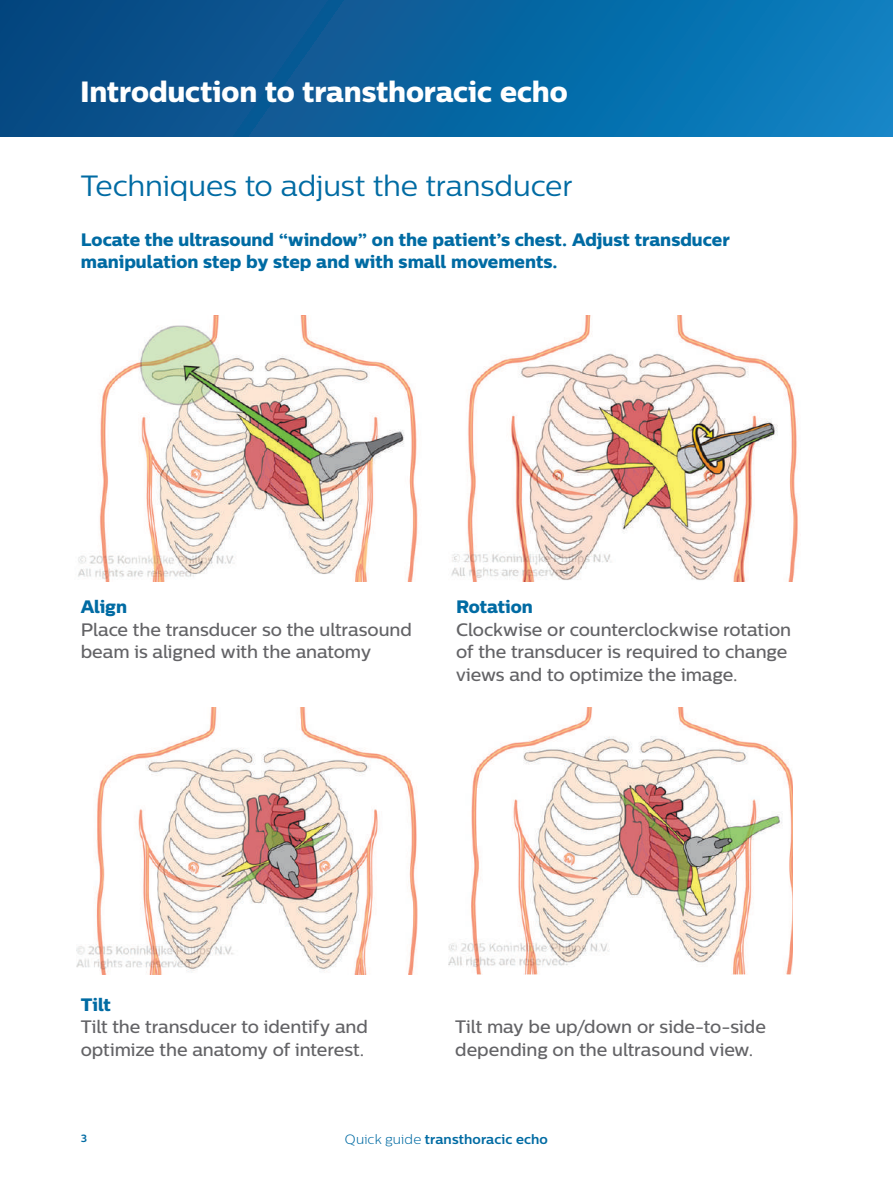
<style>
.page{position:relative;width:893px;height:1188px;background:#fff}
.page>*{position:absolute;margin:0;border:0;box-sizing:border-box;transform-origin:0 0}
.t1{font:29.25px "Centrale Sans X Bold";letter-spacing:-.005em;color:#fff}
.t2{font:29.25px "Centrale Sans";letter-spacing:-.005em;color:#006ba3}
.t3{font:500 18px/22.5px "Centrale Sans";letter-spacing:-.005em;color:#636366}
.t4{font:18px/22.5px "Centrale Sans X Bold";letter-spacing:-.005em;color:#006ba3}
.t5{font:700 13.5px "Centrale Sans";letter-spacing:.01em;color:#006ba3}
.t6{font:700 10.5px "Centrale Sans";color:#006ba3}
.s1{font-weight:300}
</style>
<div class="page">
<div style="left:0;top:0;width:893px;height:136px;background:linear-gradient(to right,#09467f,#0b82c2)"></div>
<img style="left:78px;top:315px;width:340px;height:267px">
<img style="left:451px;top:315px;width:348px;height:267px">
<img style="left:448px;top:708px;width:344px;height:267px">
<img style="left:77px;top:708px;width:341px;height:267px">
<h1 class="t1" style="left:80px;top:73px;width:489px">Introduction to transthoracic echo</h1>
<h1 class="t2" style="left:81px;top:168px;width:493px">Techniques to adjust the transducer</h1>
<p class="t4" style="left:81px;top:228px;width:651px">Locate the ultrasound “window” on the patient’s chest. Adjust transducer manipulation step by step and with small movements.</p>
<p class="t4" style="left:81px;top:595px;width:48px">Align</p>
<p class="t3" style="left:81px;top:618px;width:333px">Place the transducer so the ultrasound beam is aligned with the anatomy</p>
<p class="t4" style="left:456px;top:595px;width:78px">Rotation</p>
<p class="t3" style="left:456px;top:618px;width:337px">Clockwise or counterclockwise rotation of the transducer is required to change views and to optimize the image.</p>
<p class="t4" style="left:81px;top:993px;width:32px">Tilt</p>
<p class="t3" style="left:81px;top:1015px;width:289px">Tilt the transducer to identify and optimize the anatomy of interest.</p>
<p class="t3" style="left:455px;top:1015px;width:312px">Tilt may be up/down or side-to-side depending on the ultrasound view.</p>
<p class="t6" style="left:81px;top:1132px;width:8px">3</p>
<p class="t5" style="left:345px;top:1131px;width:205px"><span class="s1">Quick guide</span> transthoracic echo</p>
</div>
